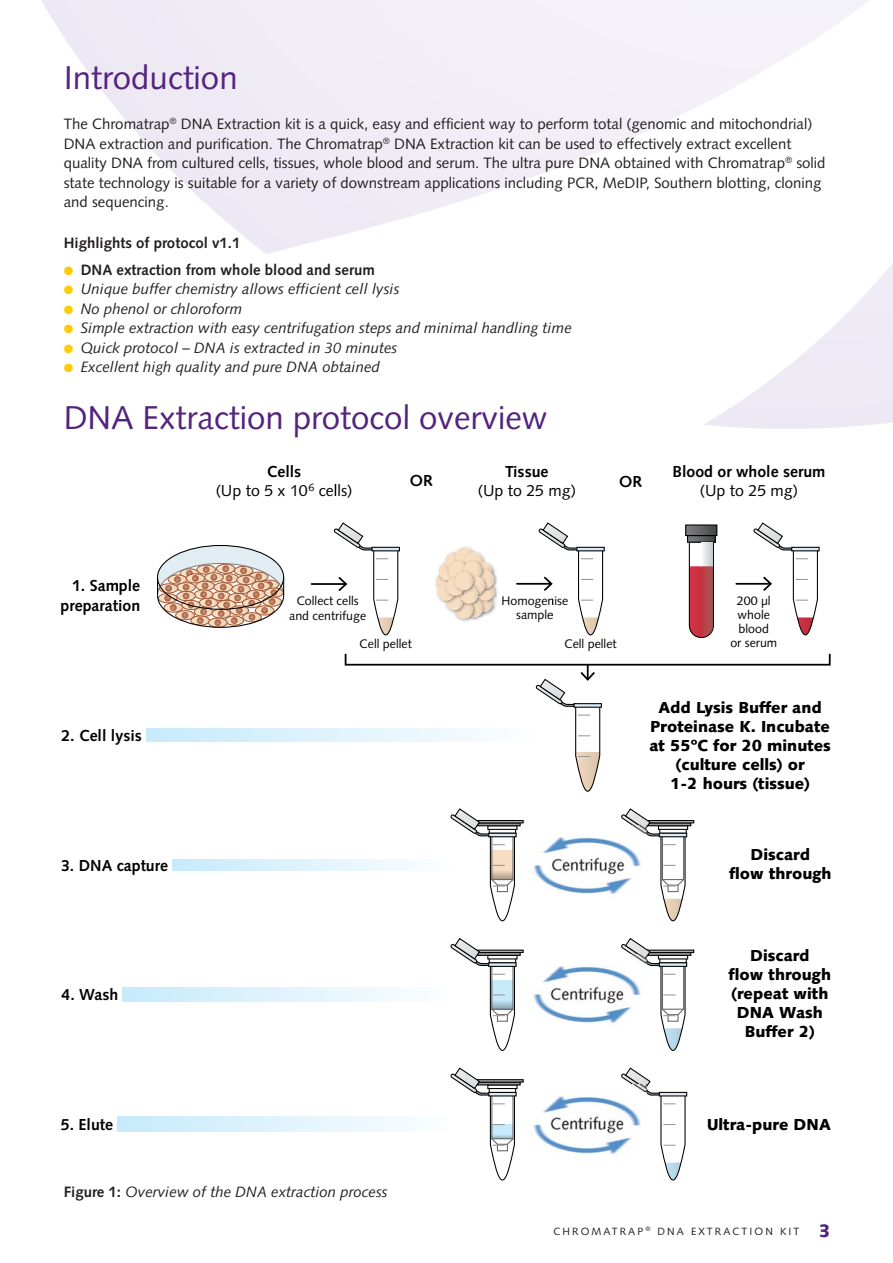
<style>
.page{position:relative;width:893px;height:1263px;background:#fff}
.page>*{position:absolute;margin:0;border:0;box-sizing:border-box;transform-origin:0 0}
.t1{font:33px "Syntax";color:#53237f}
.t2{font:900 15.9px/19px "Syntax";color:#000;text-align:center}
.t3{font:700 15.9px/19px "Syntax";color:#000;text-align:right}
.t4{font:15.9px/19px "Syntax";color:#000;text-align:center}
.t5{font:15px/19.5px "Syntax";color:#231f20}
.t6{font:italic 15px "Syntax";color:#231f20}
.t7{font:700 15px "Syntax";color:#231f20}
.t8{font:12.45px/14.1px "Syntax";color:#000;text-align:center}
.t9{font:10.5px "Syntax";letter-spacing:.2em;color:#231f20}
.s1{color:#ffcb04}
.s2{font-weight:700}
.s3{font-weight:700;font-style:normal}
.s4{font-weight:900;font-size:18px;color:#53237f}
</style>
<div class="page">
<div style="left:477px;top:822px;width:44px;height:4px;border:1px solid #000"></div>
<div style="left:475px;top:820px;width:49px;height:3px;border:1px solid #000"></div>
<svg style="left:450px;top:808px;width:67px;height:114px"></svg>
<div style="left:648px;top:952px;width:43px;height:4px;border:1px solid #000"></div>
<div style="left:646px;top:949px;width:48px;height:4px;border:1px solid #000"></div>
<svg style="left:621px;top:938px;width:67px;height:113px"></svg>
<div style="left:477px;top:952px;width:44px;height:4px;border:1px solid #000"></div>
<div style="left:475px;top:949px;width:49px;height:4px;border:1px solid #000"></div>
<svg style="left:450px;top:938px;width:67px;height:113px"></svg>
<svg style="left:621px;top:1067px;width:67px;height:114px"></svg>
<div style="left:487px;top:1084px;width:31px;height:5px;border:1px solid #000"></div>
<div style="left:477px;top:1081px;width:44px;height:4px;border:1px solid #000"></div>
<div style="left:475px;top:1079px;width:49px;height:3px;border:1px solid #000"></div>
<svg style="left:450px;top:1067px;width:67px;height:114px"></svg>
<div style="left:345px;top:653px;width:486px;height:13px;border:2px solid #000"></div>
<svg style="left:535px;top:665px;width:160px;height:257px"></svg>
<svg style="left:157px;top:545px;width:128px;height:83px"></svg>
<hr style="left:312px;top:583px;width:33px;height:2px;background:#000">
<svg style="left:333px;top:522px;width:67px;height:114px"></svg>
<hr style="left:517px;top:583px;width:34px;height:2px;background:#000">
<svg style="left:538px;top:522px;width:67px;height:114px"></svg>
<hr style="left:736px;top:583px;width:34px;height:2px;background:#000">
<svg style="left:752px;top:522px;width:68px;height:114px"></svg>
<img style="left:689px;top:537px;width:25px;height:3px">
<div style="left:687px;top:535px;width:29px;height:8px;border:1px solid #000"></div>
<img style="left:687px;top:526px;width:28px;height:8px">
<div style="left:685px;top:524px;width:32px;height:12px;border:1px solid #000"></div>
<img style="left:459px;top:546px;width:13px;height:3px">
<svg style="left:435px;top:549px;width:63px;height:73px"></svg>
<svg style="left:688px;top:540px;width:26px;height:99px"></svg>
<img style="left:534px;top:825px;width:113px;height:79px">
<img style="left:534px;top:954px;width:113px;height:79px">
<img style="left:534px;top:1085px;width:113px;height:79px">
<h1 class="t1" style="left:64px;top:61px;width:175px">Introduction</h1>
<p class="t5" style="left:64px;top:115px;width:763px">The Chromatrap<sup>®</sup> DNA Extraction kit is a quick, easy and efficient way to perform total (genomic and mitochondrial)<br>DNA extraction and purification. The Chromatrap<sup>®</sup> DNA Extraction kit can be used to effectively extract excellent quality DNA from cultured cells, tissues, whole blood and serum. The ultra pure DNA obtained with Chromatrap<sup>®</sup> solid state technology is suitable for a variety of downstream applications including PCR, MeDIP, Southern blotting, cloning and sequencing.</p>
<p class="t7" style="left:64px;top:235px;width:178px">Highlights of protocol v1.1</p>
<p class="t7" style="left:64px;top:262px;width:313px"><span class="s1">●</span> DNA extraction from whole blood and serum</p>
<p class="t6" style="left:64px;top:282px;width:337px"><span class="s1">●</span> Unique buffer chemistry allows efficient cell lysis</p>
<p class="t6" style="left:64px;top:301px;width:180px"><span class="s1">●</span> No phenol or chloroform</p>
<p class="t6" style="left:64px;top:321px;width:510px"><span class="s1">●</span> Simple extraction with easy centrifugation steps and minimal handling time</p>
<p class="t6" style="left:64px;top:340px;width:335px"><span class="s1">●</span> Quick protocol – DNA is extracted in 30 minutes</p>
<p class="t6" style="left:64px;top:360px;width:318px"><span class="s1">●</span> Excellent high quality and pure DNA obtained</p>
<h1 class="t1" style="left:64px;top:402px;width:485px">DNA Extraction protocol overview</h1>
<p class="t3" style="left:61px;top:577px;width:81px">1. Sample preparation</p>
<p class="t3" style="left:61px;top:726px;width:82px">2. Cell lysis</p>
<p class="t3" style="left:61px;top:856px;width:109px">3. DNA capture</p>
<p class="t3" style="left:61px;top:985px;width:58px">4. Wash</p>
<p class="t3" style="left:61px;top:1115px;width:54px">5. Elute</p>
<p class="t4" style="left:216px;top:465px;width:138px"><span class="s2">Cells<br></span>(Up to 5 x 10<sup>6</sup> cells)</p>
<p class="t3" style="left:505px;top:463px;width:45px">Tissue</p>
<p class="t3" style="left:410px;top:472px;width:24px">OR</p>
<p class="t4" style="left:478px;top:484px;width:100px">(Up to 25 mg)</p>
<p class="t3" style="left:619px;top:473px;width:24px">OR</p>
<p class="t3" style="left:672px;top:463px;width:155px">Blood or whole serum</p>
<p class="t4" style="left:700px;top:484px;width:100px">(Up to 25 mg)</p>
<p class="t8" style="left:289px;top:596px;width:79px">Collect cells and centrifuge</p>
<p class="t8" style="left:360px;top:639px;width:54px">Cell pellet</p>
<p class="t8" style="left:501px;top:596px;width:68px">Homogenise sample</p>
<p class="t8" style="left:564px;top:639px;width:54px">Cell pellet</p>
<p class="t8" style="left:737px;top:596px;width:35px;text-align:justify">200 μl whole blood</p>
<p class="t8" style="left:730px;top:638px;width:48px">or serum</p>
<p class="t2" style="left:658px;top:698px;width:165px">Add Lysis Buffer and</p>
<p class="t2" style="left:691px;top:736px;width:8px">º</p>
<p class="t2" style="left:650px;top:717px;width:181px">Proteinase K. Incubate</p>
<p class="t2" style="left:649px;top:736px;width:183px">at 55 C for 20 minutes (culture cells) or<br>1-2 hours (tissue)</p>
<p class="t2" style="left:729px;top:846px;width:104px">Discard<br>flow through</p>
<p class="t2" style="left:729px;top:946px;width:104px">Discard<br>flow through (repeat with<br>DNA Wash<br>Buffer 2)</p>
<p class="t2" style="left:707px;top:1115px;width:126px">Ultra-pure DNA</p>
<p class="t6" style="left:64px;top:1185px;width:325px"><span class="s3">Figure 1:</span> Overview of the DNA extraction process</p>
<p class="t9" style="left:553px;top:1226px;width:279px">CHROMATRAP <sup>®</sup> DNA EXTRACTION KIT <span class="s4">3</span></p>
</div>
